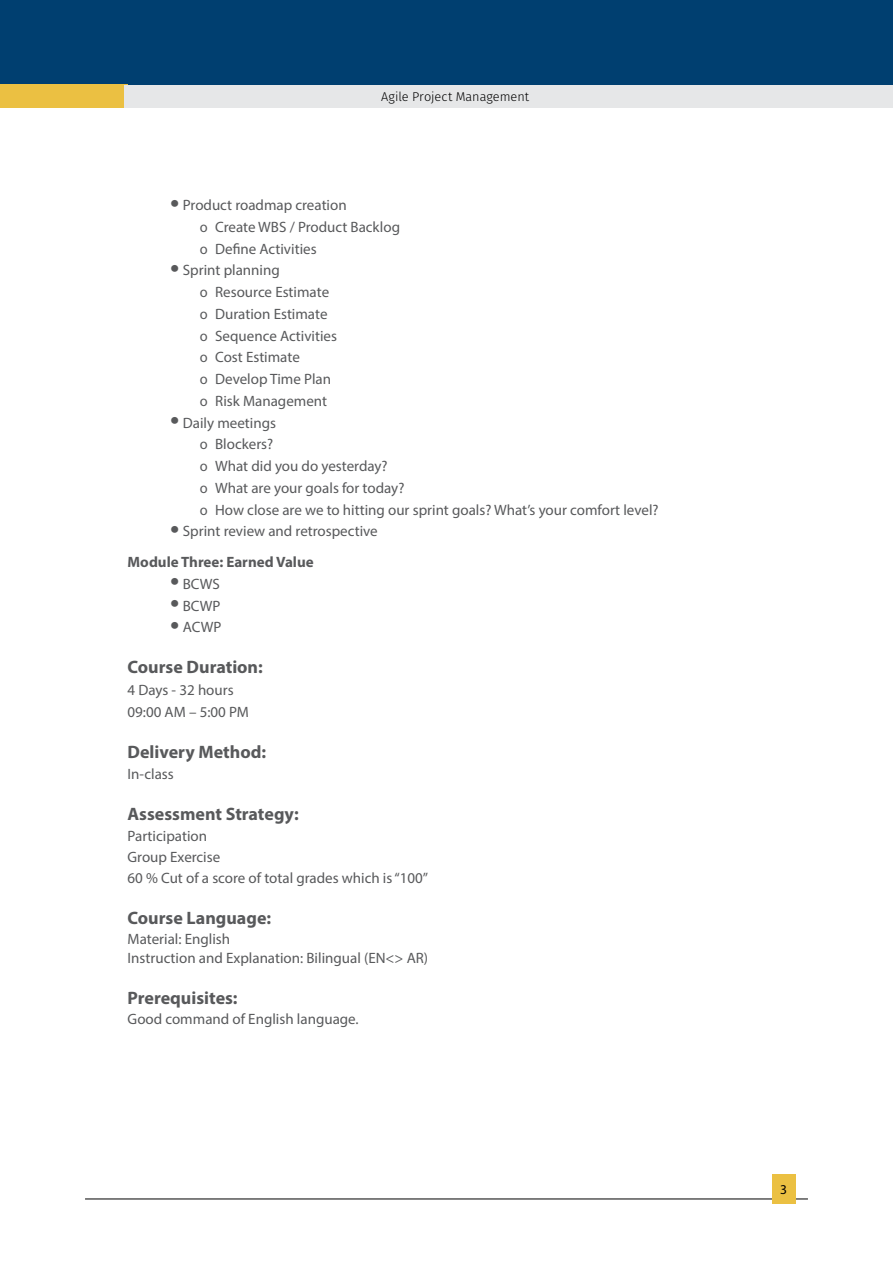
<style>
.page{position:relative;width:893px;height:1263px;background:#fff}
.page>*{position:absolute;margin:0;border:0;box-sizing:border-box;transform-origin:0 0}
.t1{font:700 18px "Myriad Pro";color:#58595b}
.t2{font:15px/21.8px "Myriad Pro";color:#58595b}
.t3{font:13.5px "Myriad Pro";color:#000}
.t4{font:300 12.75px "Fira Sans";color:#000}
.s1{font-size:33px}
.s2{font-weight:700}
</style>
<div class="page">
<hr style="left:85px;top:1199px;width:723px;height:1px;background:#000">
<div style="left:772px;top:1174px;width:23px;height:30px;background:#ebc042"></div>
<div style="left:0;top:0;width:893px;height:85px;background:#003f70"></div>
<div style="left:0;top:85px;width:128px;height:23px;background:#ebc042"></div>
<div style="left:124px;top:85px;width:769px;height:23px;background:#e6e7e8"></div>
<p class="t4" style="left:381px;top:87px;width:150px">Agile Project Management</p>
<p class="t2" style="left:200px;top:194px;width:202px;text-indent:-30px"><span class="s1">•</span> Product roadmap creation<br>Ĕ Create WBS / Product Backlog<br>Ĕ Define Activities</p>
<p class="t2" style="left:200px;top:259px;width:139px;text-indent:-30px"><span class="s1">•</span> Sprint planning<br>Ĕ Resource Estimate<br>Ĕ Duration Estimate<br>Ĕ Sequence Activities<br>Ĕ Cost Estimate<br>Ĕ Develop Time Plan<br>Ĕ Risk Management</p>
<p class="t2" style="left:200px;top:411px;width:460px;text-indent:-30px"><span class="s1">•</span> Daily meetings<br>Ĕ Blockers?<br>Ĕ What did you do yesterday?<br>Ĕ What are your goals for today?<br>Ĕ How close are we to hitting our sprint goals? What’s your comfort level?</p>
<p class="t2" style="left:128px;top:516px;width:252px;line-height:30.8px;text-indent:43px"><span class="s1">•</span> Sprint review and retrospective<br><span class="s2">Module Three: Earned Value</span></p>
<p class="t2" style="left:170px;top:573px;width:51px"><span class="s1">•</span> BCWS</p>
<p class="t2" style="left:170px;top:594px;width:52px"><span class="s1">•</span> BCWP</p>
<p class="t2" style="left:170px;top:616px;width:53px"><span class="s1">•</span> ACWP</p>
<p class="t1" style="left:128px;top:655px;width:137px">Course Duration:</p>
<p class="t2" style="left:128px;top:679px;width:123px">4 Days - 32 hours<br>09:00 AM – 5:00 PM</p>
<p class="t1" style="left:128px;top:740px;width:140px">Delivery Method:</p>
<p class="t2" style="left:128px;top:763px;width:48px">In-class</p>
<p class="t1" style="left:128px;top:802px;width:173px">Assessment Strategy:</p>
<p class="t2" style="left:128px;top:825px;width:302px;line-height:21px">Participation<br>Group Exercise<br>60 % Cut of a score of total grades which is “100”</p>
<p class="t1" style="left:128px;top:906px;width:145px">Course Language:</p>
<p class="t2" style="left:128px;top:929px;width:302px;line-height:19.5px">Material: English<br>Instruction and Explanation: Bilingual (EN&lt;&gt; AR)</p>
<p class="t1" style="left:128px;top:986px;width:112px">Prerequisites:</p>
<p class="t2" style="left:128px;top:1007px;width:233px">Good command of English language.</p>
<p class="t3" style="left:780px;top:1181px;width:8px">3</p>
</div>
